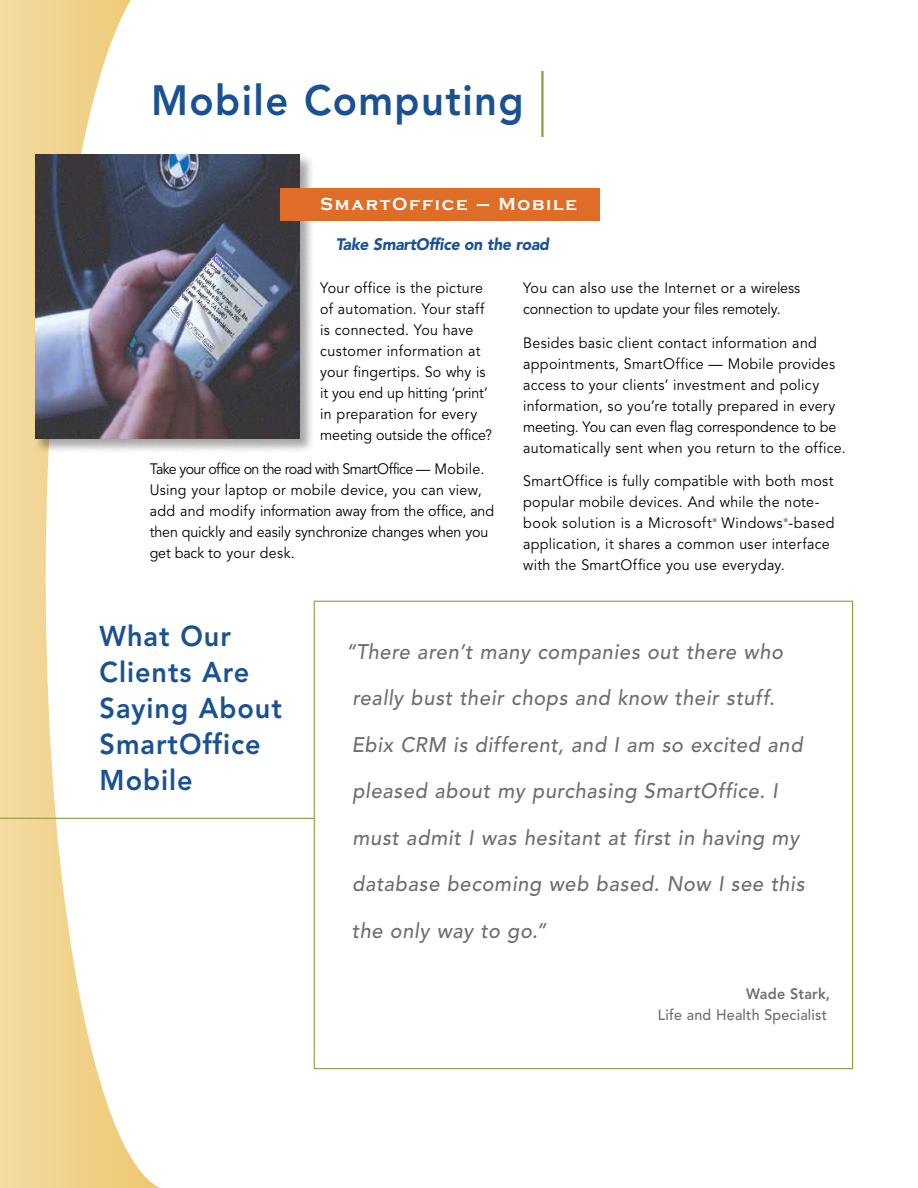
<style>
.page{position:relative;width:918px;height:1188px;background:#fff}
.page>*{position:absolute;margin:0;border:0;box-sizing:border-box;transform-origin:0 0}
.t1{font:800 42px "Avenir LT Std";letter-spacing:.035em;color:#1a5193;scale:.95 1}
.t2{font:800 28.5px/36px "Avenir LT Std";letter-spacing:.035em;color:#1a5193;scale:.95 1}
.t3{font:italic 500 21px "Avenir LT Std";letter-spacing:.035em;color:#6d6e71;scale:.95 1}
.t4{font:700 18px "Copperplate Gothic";letter-spacing:.1em;color:#fff}
.t5{font:italic 900 16.5px "Avenir LT Std";letter-spacing:-.015em;color:#1a5193;scale:.95 1}
.t6{font:15px/21px "Avenir LT Std";letter-spacing:.015em;color:#000;scale:.95 1}
.t7{font:15px/21px "Avenir LT Std";letter-spacing:-.005em;color:#000;scale:.95 1}
.t8{font:500 15px/21px "Avenir LT Std";letter-spacing:.015em;color:#6d6e71;text-align:right;scale:.95 1}
.t9{font:15px "Avenir LT Std";letter-spacing:.035em;color:#000;scale:.95 1}
.t10{font:5.25px "Avenir LT Std";color:#000;scale:.95 1}
.s1{font-weight:800}
</style>
<div class="page">
<div style="left:0;top:0;width:175px;height:1188px;background:#f3d99d"></div>
<svg style="left:46px;top:0;width:253px;height:1188px;fill:#fff"></svg>
<hr style="left:541px;top:71px;width:3px;height:66px;background:#929b3d">
<div style="left:34px;top:153px;width:281px;height:301px;background:#000;opacity:.35"></div>
<img style="left:35px;top:155px;width:265px;height:284px">
<div style="left:280px;top:188px;width:320px;height:32px;background:#df6d28"></div>
<hr style="left:0;top:818px;width:314px;height:1px;background:#929b3d">
<p class="t1" style="left:151px;top:76px;width:393px">Mobile Computing</p>
<p class="t4" style="left:320px;top:194px;width:258px">SmartOffice – Mobile</p>
<p class="t5" style="left:336px;top:234px;width:226px">Take SmartOffice on the road</p>
<p class="t6" style="left:320px;top:277px;width:182px">Your office is the picture of automation. Your staff is connected. You have customer information at your fingertips. So why is it you end up hitting ‘print’ in preparation for every meeting outside the office?</p>
<p class="t7" style="left:150px;top:458px;width:364px">Take your office on the road with SmartOffice — Mobile.<br>Using your laptop or mobile device, you can view, add and modify information away from the office, and then quickly and easily synchronize changes when you get back to your desk.</p>
<p class="t7" style="left:523px;top:277px;width:293px">You can also use the Internet or a wireless connection to update your files remotely.</p>
<p class="t6" style="left:523px;top:332px;width:341px">Besides basic client contact information and appointments, SmartOffice — Mobile provides access to your clients’ investment and policy information, so you’re totally prepared in every meeting. You can even flag correspondence to be automatically sent when you return to the office.</p>
<p class="t6" style="left:523px;top:471px;width:328px">SmartOffice is fully compatible with both most popular mobile devices. And while the note&shy;book solution is a Microsoft</p>
<p class="t10" style="left:713px;top:518px;width:6px">®</p>
<p class="t9" style="left:722px;top:515px;width:121px">Windows -based</p>
<p class="t10" style="left:784px;top:518px;width:6px">®</p>
<p class="t6" style="left:523px;top:534px;width:324px">application, it shares a common user interface with the SmartOffice you use everyday.</p>
<p class="t2" style="left:100px;top:618px;width:193px">What Our<br>Clients Are<br>Saying About<br>SmartOffice<br>Mobile</p>
<p class="t3" style="left:346px;top:639px;width:462px">“There aren’t many companies out there who</p>
<p class="t3" style="left:352px;top:686px;width:446px">really bust their chops and know their stuff.</p>
<p class="t3" style="left:352px;top:732px;width:476px">Ebix CRM is different, and I am so excited and</p>
<p class="t3" style="left:352px;top:779px;width:449px">pleased about my purchasing SmartOffice. I</p>
<p class="t3" style="left:353px;top:825px;width:472px">must admit I was hesitant at first in having my</p>
<p class="t3" style="left:352px;top:872px;width:478px">database becoming web based. Now I see this</p>
<p class="t3" style="left:352px;top:918px;width:206px">the only way to go.”</p>
<p class="t8" style="left:658px;top:983px;width:183px"><span class="s1">Wade Stark,<br></span>Life and Health Specialist</p>
</div>
